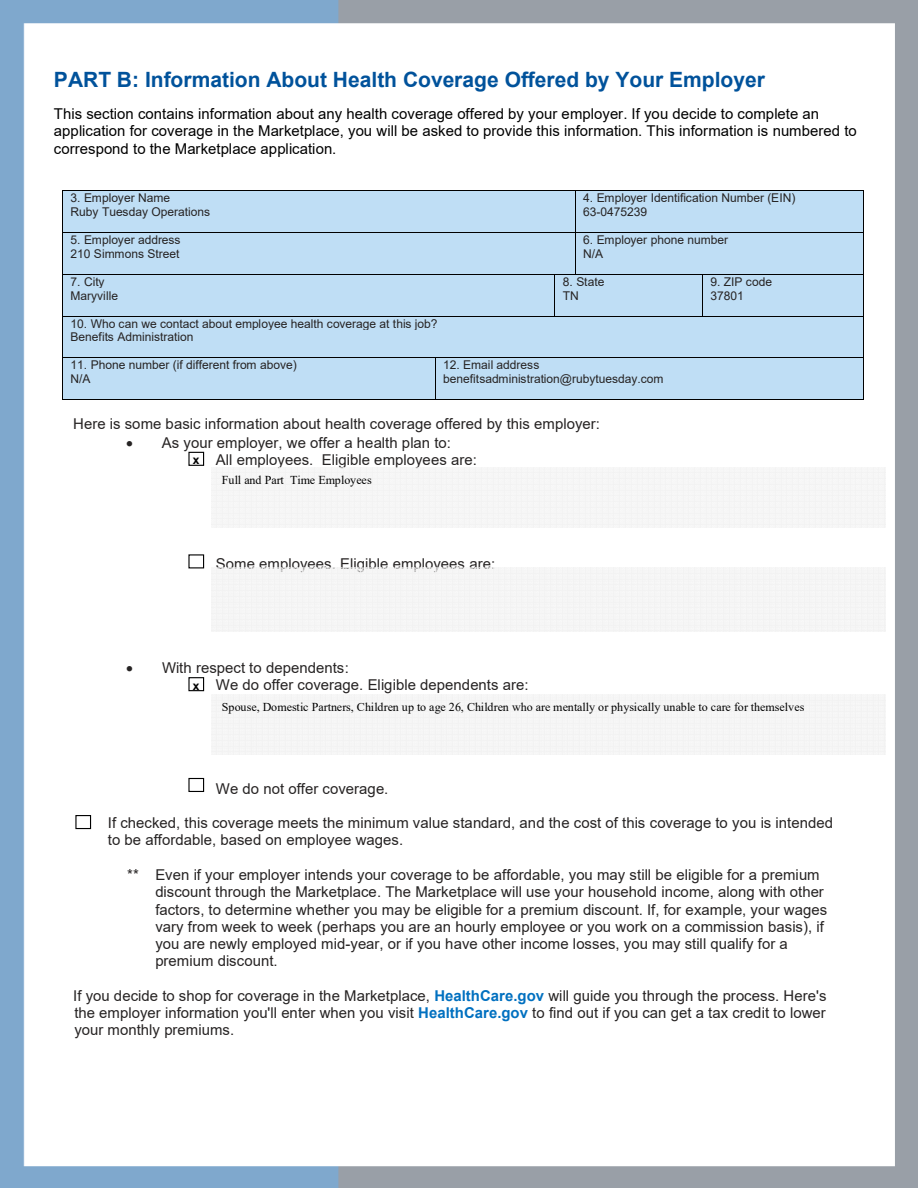
<style>
.page{position:relative;width:918px;height:1188px;background:#fff}
.page>*{position:absolute;margin:0;border:0;box-sizing:border-box;transform-origin:0 0}
.t1{font:700 21px "Arial";color:#00529b}
.t2{font:15px/17.2px "Arial";color:#262323}
.t3{font:15px/17.2px "Arial";color:#000}
.t4{font:12px/13.8px "Arial";letter-spacing:-.005em;color:#262323}
.t5{font:12px "Times New Roman";letter-spacing:-.005em;color:#000}
.t6{font:700 12px "Arial";color:#000}
.s1{font-weight:700;color:#0070c0}
</style>
<div class="page">
<img style="left:0;top:0;width:918px;height:1188px">
<div style="left:63px;top:191px;width:512px;height:41px;background:#bfdef5"></div>
<div style="left:575px;top:191px;width:288px;height:41px;background:#bfdef5"></div>
<hr style="left:63px;top:190px;width:512px;height:1px;background:#000">
<hr style="left:575px;top:190px;width:288px;height:1px;background:#000">
<hr style="left:62px;top:191px;width:1px;height:41px;background:#000">
<hr style="left:575px;top:191px;width:1px;height:41px;background:#000">
<hr style="left:863px;top:191px;width:1px;height:41px;background:#000">
<div style="left:63px;top:233px;width:512px;height:41px;background:#bfdef5"></div>
<div style="left:575px;top:233px;width:288px;height:41px;background:#bfdef5"></div>
<hr style="left:63px;top:232px;width:512px;height:1px;background:#000">
<hr style="left:575px;top:232px;width:288px;height:1px;background:#000">
<hr style="left:62px;top:233px;width:1px;height:41px;background:#000">
<hr style="left:575px;top:233px;width:1px;height:41px;background:#000">
<hr style="left:863px;top:233px;width:1px;height:41px;background:#000">
<div style="left:63px;top:275px;width:491px;height:41px;background:#bfdef5"></div>
<div style="left:555px;top:275px;width:147px;height:41px;background:#bfdef5"></div>
<div style="left:703px;top:275px;width:160px;height:41px;background:#bfdef5"></div>
<hr style="left:63px;top:274px;width:491px;height:1px;background:#000">
<svg style="left:554px;top:274px;width:21px;height:1px"></svg>
<hr style="left:575px;top:274px;width:127px;height:1px;background:#000">
<hr style="left:703px;top:274px;width:160px;height:1px;background:#000">
<hr style="left:62px;top:275px;width:1px;height:41px;background:#000">
<hr style="left:554px;top:275px;width:1px;height:41px;background:#000">
<hr style="left:702px;top:275px;width:1px;height:41px;background:#000">
<hr style="left:863px;top:275px;width:1px;height:41px;background:#000">
<div style="left:63px;top:316px;width:800px;height:41px;background:#bfdef5"></div>
<hr style="left:63px;top:316px;width:491px;height:1px;background:#000">
<hr style="left:555px;top:316px;width:147px;height:1px;background:#000">
<hr style="left:703px;top:316px;width:160px;height:1px;background:#000">
<hr style="left:62px;top:316px;width:1px;height:41px;background:#000">
<hr style="left:863px;top:316px;width:1px;height:41px;background:#000">
<div style="left:63px;top:358px;width:372px;height:41px;background:#bfdef5"></div>
<div style="left:435px;top:358px;width:428px;height:41px;background:#bfdef5"></div>
<hr style="left:63px;top:357px;width:372px;height:1px;background:#000">
<hr style="left:435px;top:357px;width:428px;height:1px;background:#000">
<hr style="left:62px;top:358px;width:1px;height:41px;background:#000">
<hr style="left:63px;top:399px;width:372px;height:1px;background:#000">
<hr style="left:435px;top:358px;width:1px;height:41px;background:#000">
<hr style="left:435px;top:399px;width:428px;height:1px;background:#000">
<hr style="left:863px;top:358px;width:1px;height:41px;background:#000">
<div style="left:189px;top:452px;width:15px;height:13px;background:#fff"></div>
<div style="left:188px;top:452px;width:16px;height:14px;border:1px solid #000"></div>
<div style="left:189px;top:555px;width:15px;height:13px;background:#fff"></div>
<div style="left:189px;top:678px;width:15px;height:13px;background:#fff"></div>
<div style="left:188px;top:677px;width:16px;height:14px;border:1px solid #000"></div>
<div style="left:189px;top:779px;width:15px;height:13px;background:#fff"></div>
<div style="left:188px;top:778px;width:16px;height:14px;border:1px solid #000"></div>
<div style="left:76px;top:816px;width:15px;height:13px;background:#fff"></div>
<div style="left:75px;top:815px;width:16px;height:14px;border:1px solid #000"></div>
<div style="left:211px;top:467px;width:675px;height:60px;background:#f6f6f6"></div>
<div style="left:211px;top:568px;width:675px;height:64px;background:#f5f5f5"></div>
<div style="left:211px;top:695px;width:675px;height:59px;background:#f5f5f5"></div>
<h1 class="t1" style="left:54px;top:71px;width:712px">PART B: Information About Health Coverage Offered by Your Employer</h1>
<p class="t3" style="left:54px;top:106px;width:804px">This section contains information about any health coverage offered by your employer. If you decide to complete an application for coverage in the Marketplace, you will be asked to provide this information. This information is numbered to correspond to the Marketplace application.</p>
<p class="t4" style="left:71px;top:192px;width:141px">3. Employer Name<br>Ruby Tuesday Operations</p>
<p class="t4" style="left:583px;top:192px;width:214px">4. Employer Identification Number (EIN)<br>63-0475239</p>
<p class="t4" style="left:71px;top:234px;width:112px">5. Employer address<br>210 Simmons Street</p>
<p class="t4" style="left:583px;top:234px;width:146px">6. Employer phone number<br>N/A</p>
<p class="t4" style="left:71px;top:276px;width:49px">7. City<br>Maryville</p>
<p class="t4" style="left:563px;top:276px;width:43px">8. State<br>TN</p>
<p class="t4" style="left:710px;top:276px;width:63px">9. ZIP code<br>37801</p>
<p class="t4" style="left:71px;top:317px;width:368px">10. Who can we contact about employee health coverage at this job?<br>Benefits Administration</p>
<p class="t4" style="left:71px;top:359px;width:228px">11. Phone number (if different from above)<br>N/A</p>
<p class="t4" style="left:443px;top:359px;width:222px">12. Email address benefitsadministration@rubytuesday.com</p>
<p class="t2" style="left:73px;top:417px;width:528px">Here is some basic information about health coverage offered by this employer:</p>
<p class="t2" style="left:216px;top:435px;width:262px;text-indent:-90px">• As your employer, we offer a health plan to:<br>All employees. Eligible employees are:</p>
<p class="t6" style="left:193px;top:455px;width:8px">x</p>
<p class="t5" style="left:222px;top:476px;width:151px">Full and Part Time Employees</p>
<p class="t2" style="left:216px;top:556px;width:281px">Some employees. Eligible employees are:</p>
<p class="t2" style="left:216px;top:660px;width:314px;text-indent:-90px">• With respect to dependents:<br>We do offer coverage. Eligible dependents are:</p>
<p class="t6" style="left:193px;top:681px;width:8px">x</p>
<p class="t5" style="left:222px;top:703px;width:584px">Spouse, Domestic Partners, Children up to age 26, Children who are mentally or physically unable to care for themselves</p>
<p class="t2" style="left:216px;top:781px;width:174px">We do not offer coverage.</p>
<p class="t2" style="left:108px;top:816px;width:727px">If checked, this coverage meets the minimum value standard, and the cost of this coverage to you is intended to be affordable, based on employee wages.</p>
<p class="t2" style="left:155px;top:867px;width:673px;text-indent:-28px">** Even if your employer intends your coverage to be affordable, you may still be eligible for a premium discount through the Marketplace. The Marketplace will use your household income, along with other factors, to determine whether you may be eligible for a premium discount. If, for example, your wages vary from week to week (perhaps you are an hourly employee or you work on a commission basis), if you are newly employed mid-year, or if you have other income losses, you may still qualify for a premium discount.</p>
<p class="t2" style="left:73px;top:988px;width:755px;text-align:justify">If you decide to shop for coverage in the Marketplace, <span class="s1">HealthCare.gov</span> will guide you through the process. Here's the employer information you'll enter when you visit <span class="s1">HealthCare.gov</span> to find out if you can get a tax credit to lower your monthly premiums.</p>
</div>
